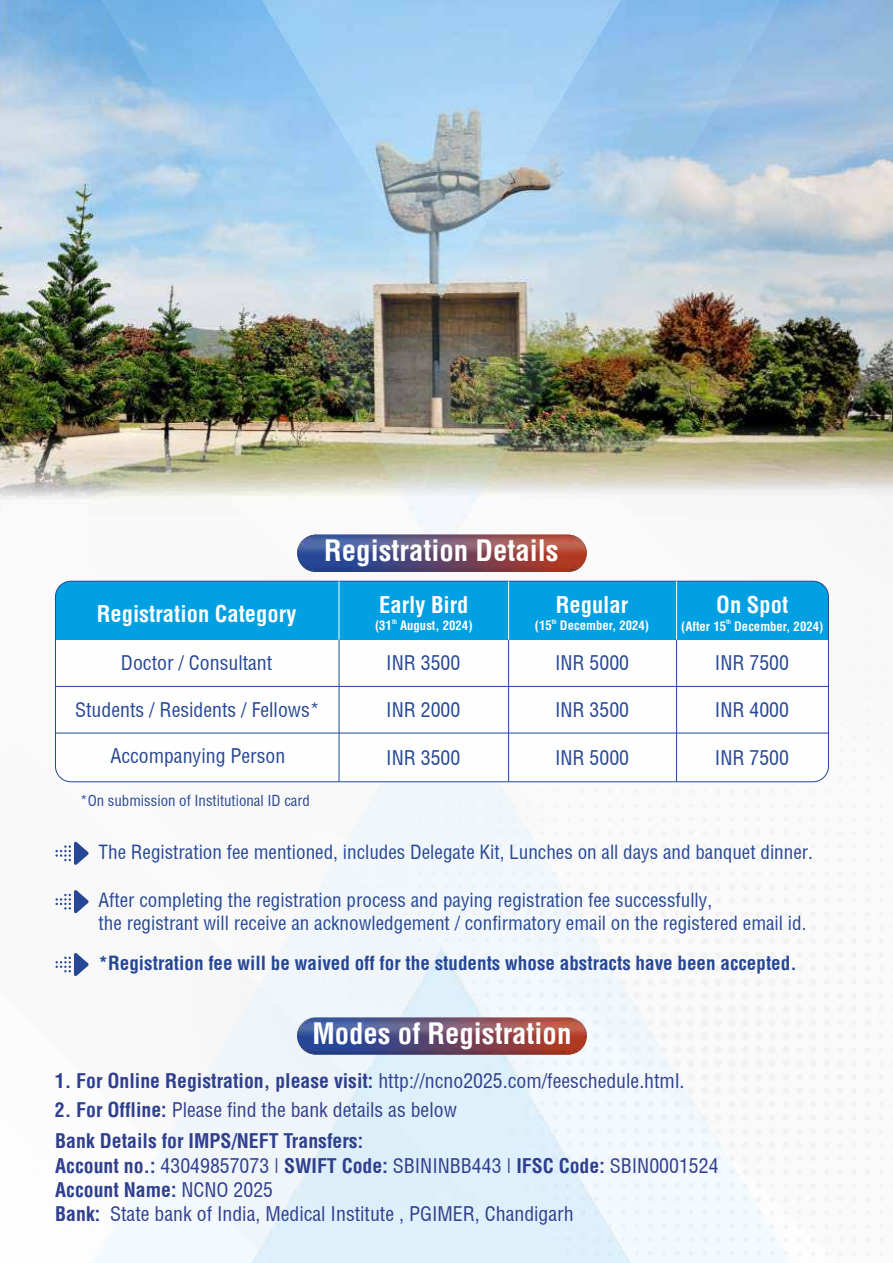
<style>
.page{position:relative;width:893px;height:1263px;background:#fff}
.page>*{position:absolute;margin:0;border:0;box-sizing:border-box;transform-origin:0 0}
.t1{font:700 condensed 28.8px "Switzerland";color:#fefefe}
.t2{font:700 condensed 22.5px "Switzerland";color:#fefefe}
.t3{font:19.8px "Switzerland Condensed Plain";color:#2f3f8f}
.t4{font:19.8px "Switzerland Condensed Plain";color:#264796}
.t5{font:700 condensed 19.8px "Switzerland";color:#2f3f8f}
.t6{font:19.05px/23.2px "Switzerland Condensed Plain";color:#264796}
.t7{font:700 condensed 19.05px "Switzerland";color:#264796}
.t8{font:14.85px "Switzerland Condensed Plain";color:#264796}
.t9{font:700 condensed 12.75px "Switzerland";color:#fefefe}
.t10{font:700 condensed 6.3px "Switzerland";color:#fefefe}
.s1{font-family:"Switzerland";font-weight:700;font-stretch:condensed}
.s2{font-family:"Switzerland Condensed Plain";font-weight:400;font-stretch:normal}
</style>
<div class="page">
<img style="left:0;top:0;width:893px;height:516px">
<img style="left:101px;top:0;width:682px;height:560px">
<img style="left:261px;top:0;width:360px;height:299px">
<img style="left:251px;top:947px;width:380px;height:316px">
<svg style="left:297px;top:1017px;width:290px;height:37px;background:#634062"></svg>
<img style="left:297px;top:1017px;width:290px;height:21px">
<img style="left:302px;top:1048px;width:280px;height:6px">
<img style="left:309px;top:1017px;width:266px;height:1px">
<div style="left:55px;top:581px;width:773px;height:59px;background:#00a0e3"></div>
<div style="left:55px;top:581px;width:774px;height:201px;border:1px solid #264796;border-radius:15px"></div>
<hr style="left:339px;top:581px;width:1px;height:59px;background:#fefefe">
<hr style="left:508px;top:581px;width:1px;height:59px;background:#fefefe">
<hr style="left:676px;top:581px;width:1px;height:59px;background:#fefefe">
<hr style="left:339px;top:640px;width:1px;height:142px;background:#264796">
<hr style="left:508px;top:640px;width:1px;height:142px;background:#264796">
<hr style="left:676px;top:640px;width:1px;height:142px;background:#264796">
<svg style="left:55px;top:841px;width:34px;height:24px"></svg>
<svg style="left:55px;top:889px;width:34px;height:25px"></svg>
<svg style="left:55px;top:952px;width:34px;height:24px"></svg>
<hr style="left:55px;top:686px;width:773px;height:1px;background:#264796">
<hr style="left:55px;top:733px;width:773px;height:1px;background:#264796">
<svg style="left:297px;top:535px;width:290px;height:37px;background:#634162"></svg>
<img style="left:297px;top:535px;width:290px;height:20px">
<img style="left:302px;top:566px;width:280px;height:6px">
<img style="left:309px;top:535px;width:266px;height:1px">
<h1 class="t1" style="left:324px;top:533px;width:236px">Registration Details</h1>
<p class="t2" style="left:97px;top:600px;width:201px">Registration Category</p>
<p class="t2" style="left:379px;top:591px;width:91px">Early Bird</p>
<p class="t10" style="left:392px;top:618px;width:6px">th</p>
<p class="t9" style="left:375px;top:618px;width:99px">(31 August, 2024)</p>
<p class="t4" style="left:121px;top:651px;width:153px">Doctor / Consultant</p>
<p class="t4" style="left:75px;top:697px;width:246px">Students / Residents / Fellows*</p>
<p class="t4" style="left:110px;top:744px;width:176px">Accompanying Person</p>
<p class="t4" style="left:386px;top:651px;width:76px">INR 3500</p>
<p class="t4" style="left:386px;top:697px;width:76px">INR 2000</p>
<p class="t4" style="left:386px;top:745px;width:76px">INR 3500</p>
<p class="t2" style="left:556px;top:591px;width:74px">Regular</p>
<p class="t10" style="left:552px;top:618px;width:6px">th</p>
<p class="t9" style="left:535px;top:618px;width:116px">(15 December, 2024)</p>
<p class="t4" style="left:555px;top:651px;width:76px">INR 5000</p>
<p class="t4" style="left:555px;top:697px;width:76px">INR 3500</p>
<p class="t4" style="left:555px;top:745px;width:76px">INR 5000</p>
<p class="t2" style="left:716px;top:591px;width:74px">On Spot</p>
<p class="t10" style="left:726px;top:618px;width:6px">th</p>
<p class="t9" style="left:681px;top:618px;width:144px">(After 15 December, 2024)</p>
<p class="t4" style="left:715px;top:651px;width:76px">INR 7500</p>
<p class="t4" style="left:715px;top:697px;width:76px">INR 4000</p>
<p class="t4" style="left:715px;top:745px;width:76px">INR 7500</p>
<p class="t8" style="left:80px;top:792px;width:231px">*On submission of Institutional ID card</p>
<p class="t6" style="left:99px;top:840px;width:716px">The Registration fee mentioned, includes Delegate Kit, Lunches on all days and banquet dinner.</p>
<p class="t6" style="left:99px;top:888px;width:709px">After completing the registration process and paying registration fee successfully,<br>the registrant will receive an acknowledgement / confirmatory email on the registered email id.</p>
<p class="t7" style="left:99px;top:951px;width:700px">*Registration fee will be waived off for the students whose abstracts have been accepted.</p>
<h1 class="t1" style="left:312px;top:1016px;width:261px">Modes of Registration</h1>
<p class="t3" style="left:55px;top:1068px;width:631px"><span class="s1">1. For Online Registration, please visit:</span> http://ncno2025.com/feeschedule.html.</p>
<p class="t3" style="left:55px;top:1098px;width:403px"><span class="s1">2. For Offline:</span> Please find the bank details as below</p>
<p class="t5" style="left:55px;top:1129px;width:309px">Bank Details for IMPS/NEFT Transfers:</p>
<p class="t3" style="left:55px;top:1153px;width:665px"><span class="s1">Account no.:</span> 43049857073 | <span class="s1">SWIFT Code:</span> SBININBB443 | <span class="s1">IFSC Code:</span> SBIN0001524</p>
<p class="t5" style="left:55px;top:1177px;width:219px">Account Name: <span class="s2">NCNO 2025</span></p>
<p class="t3" style="left:55px;top:1201px;width:520px"><span class="s1">Bank:</span> State bank of India, Medical Institute , PGIMER, Chandigarh</p>
</div>
